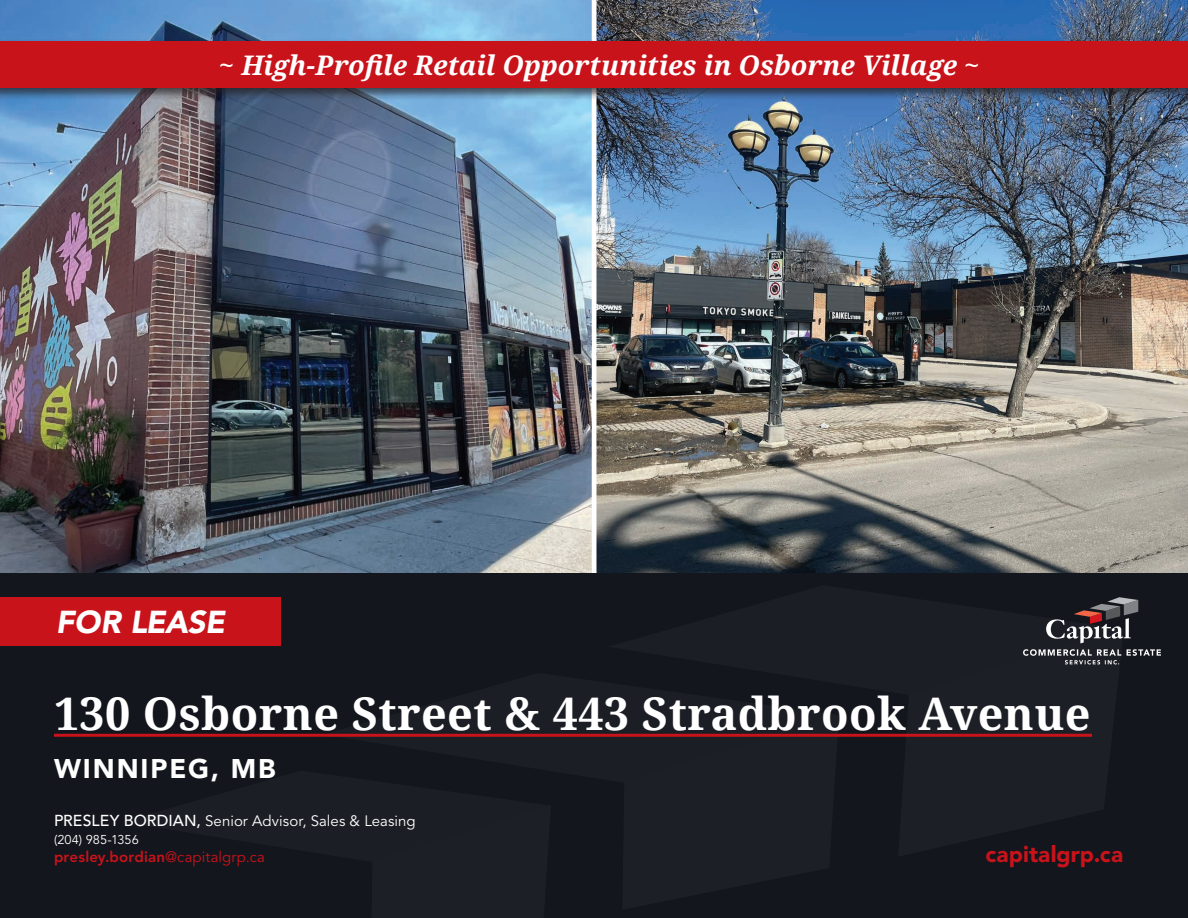
<style>
.page{position:relative;width:1188px;height:918px;background:#fff}
.page>*{position:absolute;margin:0;border:0;box-sizing:border-box;transform-origin:0 0}
.t1{font:700 45px "Droid Serif";letter-spacing:.01em;color:#fff}
.t2{font:italic 900 31.5px "Avenir LT Std";letter-spacing:-.015em;color:#fff}
.t3{font:italic 700 27px "Droid Serif";color:#fff}
.t4{font:900 27px "Avenir";letter-spacing:.07em;color:#fff}
.t5{font:900 22.5px "Avenir LT Std";letter-spacing:.005em;color:#c8131b}
.t6{font:15px "Avenir LT Std";letter-spacing:.005em;color:#fff}
.t7{font:800 15px "Avenir LT Std";letter-spacing:.01em;color:#c8131b}
.t8{font:12.75px "Avenir LT Std";letter-spacing:.005em;color:#fff}
.s1{font-weight:500;font-size:15.75px}
.s2{font-weight:400}
</style>
<div class="page">
<img style="left:0;top:0;width:592px;height:573px">
<img style="left:596px;top:0;width:592px;height:573px">
<div style="left:0;top:573px;width:1188px;height:345px;background:#14161d"></div>
<div style="left:0;top:597px;width:281px;height:48px;background:#c8131b"></div>
<svg style="left:323px;top:733px;width:516px;height:1px"></svg>
<svg style="left:1023px;top:597px;width:138px;height:67px"></svg>
<hr style="left:54px;top:734px;width:1038px;height:3px;background:#c8131b">
<div style="left:0;top:38px;width:1188px;height:63px;background:#231f20;opacity:.75"></div>
<div style="left:0;top:41px;width:1188px;height:47px;background:#c8131b"></div>
<p class="t3" style="left:219px;top:46px;width:762px">~ High-Profile Retail Opportunities in Osborne Village ~</p>
<p class="t2" style="left:56px;top:603px;width:171px">FOR LEASE</p>
<h1 class="t1" style="left:54px;top:682px;width:1038px">130 Osborne Street &amp; 443 Stradbrook Avenue</h1>
<p class="t4" style="left:54px;top:745px;width:223px">WINNIPEG, MB</p>
<p class="t6" style="left:54px;top:812px;width:363px"><span class="s1">PRESLEY BORDIAN,</span> Senior Advisor, Sales &amp; Leasing</p>
<p class="t8" style="left:54px;top:832px;width:86px">(204) 985-1356</p>
<p class="t7" style="left:54px;top:847px;width:213px">presley.bordian<span class="s2">@capitalgrp.ca</span></p>
<p class="t5" style="left:986px;top:841px;width:139px">capitalgrp.ca</p>
</div>
